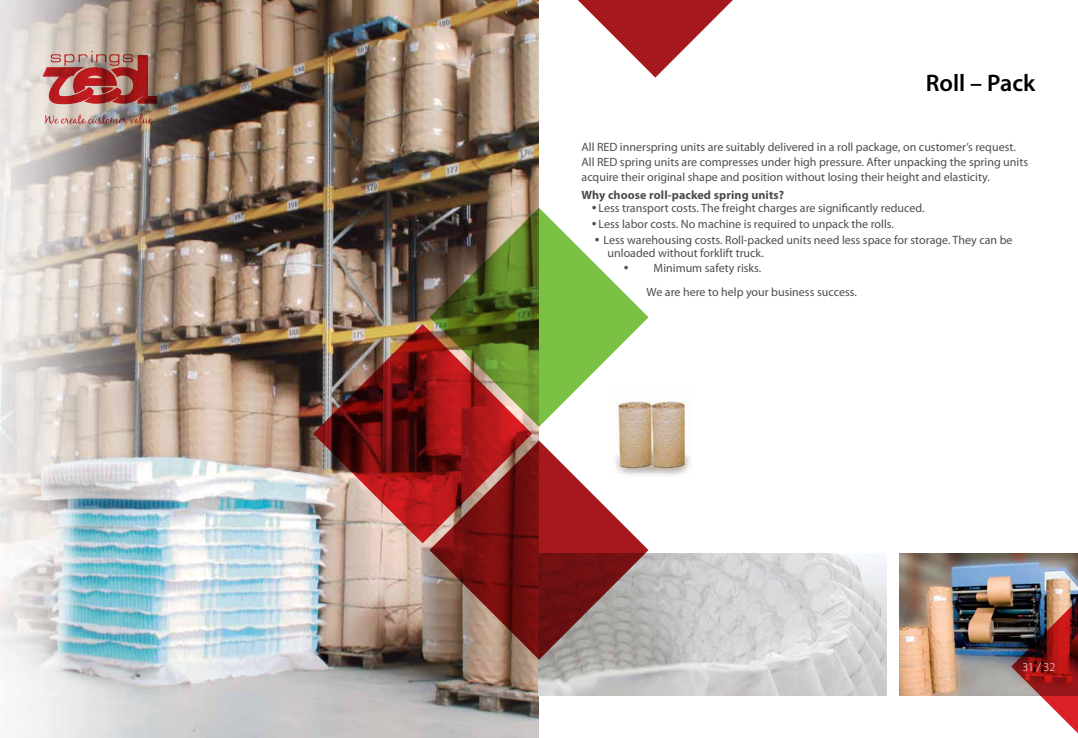
<style>
.page{position:relative;width:1078px;height:738px;background:#fff}
.page>*{position:absolute;margin:0;border:0;box-sizing:border-box;transform-origin:0 0}
.t1{font:600 24px "Myriad Pro";color:#000}
.t2{font:12px/15px "Myriad Pro";color:#4d4d4f}
.t3{font:700 12px "Myriad Pro";letter-spacing:.01em;color:#4d4d4f}
.t4{font:300 12px "Myriad Pro";color:#fff}
</style>
<div class="page">
<img style="left:0;top:0;width:539px;height:737px">
<img style="left:618px;top:401px;width:73px;height:75px">
<img style="left:899px;top:553px;width:178px;height:141px">
<img style="left:539px;top:553px;width:347px;height:141px">
<img style="left:1010px;top:556px;width:67px;height:177px">
<svg style="left:578px;top:0;width:155px;height:78px"></svg>
<svg style="left:429px;top:440px;width:219px;height:219px;background:#9e615e"></svg>
<img style="left:313px;top:324px;width:219px;height:219px">
<img style="left:429px;top:207px;width:219px;height:219px">
<img style="left:43px;top:51px;width:114px;height:54px">
<svg style="left:45px;top:114px;width:109px;height:10px"></svg>
<svg style="left:592px;top:221px;width:4px;height:4px"></svg>
<svg style="left:595px;top:237px;width:4px;height:4px"></svg>
<svg style="left:624px;top:266px;width:4px;height:3px"></svg>
<h1 class="t1" style="left:925px;top:68px;width:111px">Roll – Pack</h1>
<p class="t2" style="left:581px;top:139px;width:448px">All RED innerspring units are suitably delivered in a roll package, on customer’s request.<br>All RED spring units are compresses under high pressure. After unpacking the spring units acquire their original shape and position without losing their height and elasticity.</p>
<p class="t3" style="left:581px;top:187px;width:204px">Why choose roll-packed spring units?</p>
<p class="t2" style="left:598px;top:200px;width:327px">Less transport costs. The freight charges are significantly reduced.</p>
<p class="t2" style="left:598px;top:216px;width:297px">Less labor costs. No machine is required to unpack the rolls.</p>
<p class="t2" style="left:603px;top:232px;width:410px">Less warehousing costs. Roll-packed units need less space for storage. They can be</p>
<p class="t2" style="left:607px;top:244px;width:158px;line-height:15.8px;text-align:right">unloaded without forklift truck.<br>Minimum safety risks.</p>
<p class="t2" style="left:646px;top:284px;width:212px">We are here to help your business success.</p>
<p class="t4" style="left:1022px;top:660px;width:34px">31 / 32</p>
</div>
